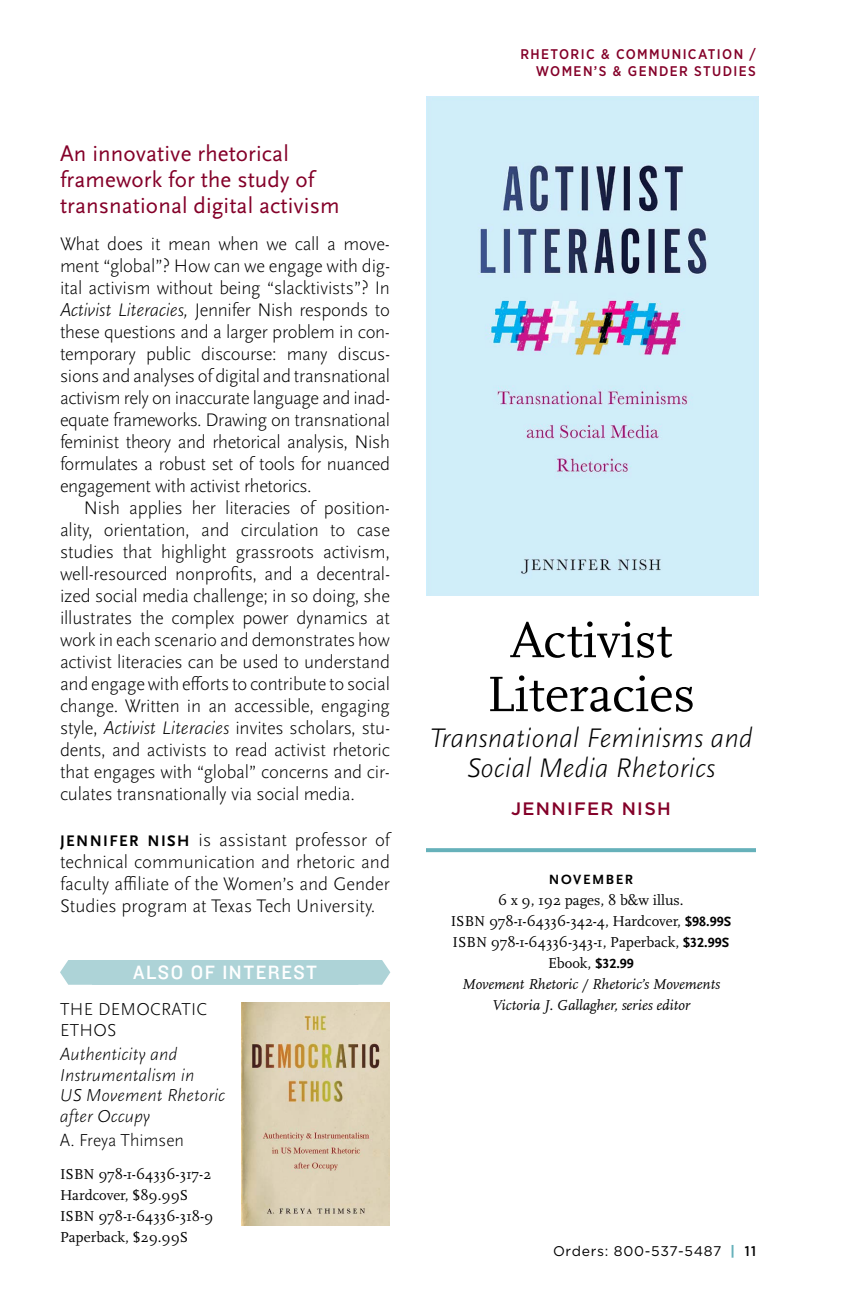
<style>
.page{position:relative;width:864px;height:1296px;background:#fff}
.page>*{position:absolute;margin:0;border:0;box-sizing:border-box;transform-origin:0 0}
.t1{font:52px/54px "Scala Pro";color:#000;text-align:center}
.t2{font:italic 300 28px/30px "Scala Sans Pro";color:#000;text-align:center}
.t3{font:23px/26px "Scala Sans Pro";letter-spacing:.005em;color:#840029}
.t4{font:20px "Knockout HTF31 Junior Middlewt";letter-spacing:.075em;color:#fff}
.t5{font:300 19px/22px "Scala Sans Pro";letter-spacing:-.01em;color:#000;text-align:justify}
.t6{font:italic 300 18px/20.6px "Scala Sans Pro";color:#000}
.t7{font:300 18px/20.6px "Scala Sans Pro";letter-spacing:.015em;color:#000}
.t8{font:500 18px "Gotham";letter-spacing:.075em;color:#840029}
.t9{font:15px/21px "Scala Pro";color:#000;text-align:center}
.t10{font:500 14px/16.8px "Gotham Narrow";letter-spacing:.1em;color:#840029;text-align:right}
.t11{font:14px "Gotham";letter-spacing:.05em;color:#000}
.t12{font:700 14px "Scala Sans Pro";letter-spacing:.11em;color:#000}
.s1{font-style:italic}
.s2{font-weight:700;font-size:16px}
.s3{font-family:"Scala Sans Pro";font-weight:700;font-size:14px}
.s4{font-family:"Gotham Narrow";font-weight:900;color:#66b1ba}
.s5{font-family:"Gotham Narrow";font-weight:500}
</style>
<div class="page">
<svg style="left:426px;top:848px;width:330px;height:4px"></svg>
<img style="left:426px;top:96px;width:333px;height:500px">
<img style="left:242px;top:1003px;width:148px;height:222px">
<div style="left:60px;top:960px;width:330px;height:25px;background:#add3d7"></div>
<p class="t3" style="left:60px;top:140px;width:281px">An innovative rhetorical framework for the study of transnational digital activism</p>
<p class="t5" style="left:60px;top:233px;width:332px">What does it mean when we call a move&shy;ment “global”? How can we engage with dig&shy;ital activism without being “slacktivists”? In <span class="s1">Activist Literacies,</span> Jennifer Nish responds to these questions and a larger problem in con&shy;temporary public discourse: many discus&shy;sions and analyses of digital and transnational activism rely on inaccurate language and inad&shy;equate frameworks. Drawing on transnational feminist theory and rhetorical analysis, Nish formulates a robust set of tools for nuanced engagement with activist rhetorics.</p>
<p class="t5" style="left:60px;top:497px;width:332px;text-indent:24px">Nish applies her literacies of position&shy;ality, orientation, and circulation to case studies that highlight grassroots activism, well-resourced nonprofits, and a decentral&shy;ized social media challenge; in so doing, she illustrates the complex power dynamics at work in each scenario and demonstrates how activist literacies can be used to understand and engage with efforts to contribute to social change. Written in an accessible, engaging style, <span class="s1">Activist Literacies</span> invites scholars, stu&shy;dents, and activists to read activist rhetoric that engages with “global” concerns and cir&shy;culates transnationally via social media.</p>
<p class="t5" style="left:60px;top:829px;width:332px"><span class="s2">JENNIFER NISH</span> is assistant professor of technical communication and rhetoric and faculty affiliate of the Women’s and Gender Studies program at Texas Tech University.</p>
<p class="t4" style="left:133px;top:962px;width:186px">ALSO OF INTEREST</p>
<p class="t7" style="left:60px;top:999px;width:149px">THE DEMOCRATIC<br>ETHOS</p>
<p class="t6" style="left:60px;top:1044px;width:167px">Authenticity and<br>Instrumentalism in<br>US Movement Rhetoric after Occupy</p>
<p class="t7" style="left:60px;top:1130px;width:126px">A. Freya Thimsen</p>
<p class="t9" style="left:60px;top:1164px;width:155px;text-align:left">ISBN 978-1-64336-317-2<br>Hardcover, $89.99S<br>ISBN 978-1-64336-318-9<br>Paperback, $29.99S</p>
<p class="t10" style="left:520px;top:46px;width:237px">RHETORIC &amp; COMMUNICATION /<br>WOMEN’S &amp; GENDER STUDIES</p>
<h1 class="t1" style="left:487px;top:614px;width:210px">Activist<br>Literacies</h1>
<h2 class="t2" style="left:430px;top:723px;width:324px">Transnational Feminisms and<br>Social Media Rhetorics</h2>
<p class="t8" style="left:511px;top:797px;width:161px">JENNIFER NISH</p>
<p class="t12" style="left:549px;top:872px;width:86px">NOVEMBER</p>
<p class="t9" style="left:451px;top:890px;width:282px">6 x 9, 192 pages, 8 b&amp;w illus.<br>ISBN 978-1-64336-342-4, Hardcover, <span class="s3">$98.99S </span>ISBN 978-1-64336-343-1, Paperback, <span class="s3">$32.99S </span>Ebook, <span class="s3">$32.99<br></span><span class="s1">Movement Rhetoric / Rhetoric’s Movements Victoria J. Gallagher, series editor</span></p>
<p class="t11" style="left:553px;top:1242px;width:204px">Orders: 800-537-5487 <span class="s4">|</span> <span class="s5">11</span></p>
</div>
